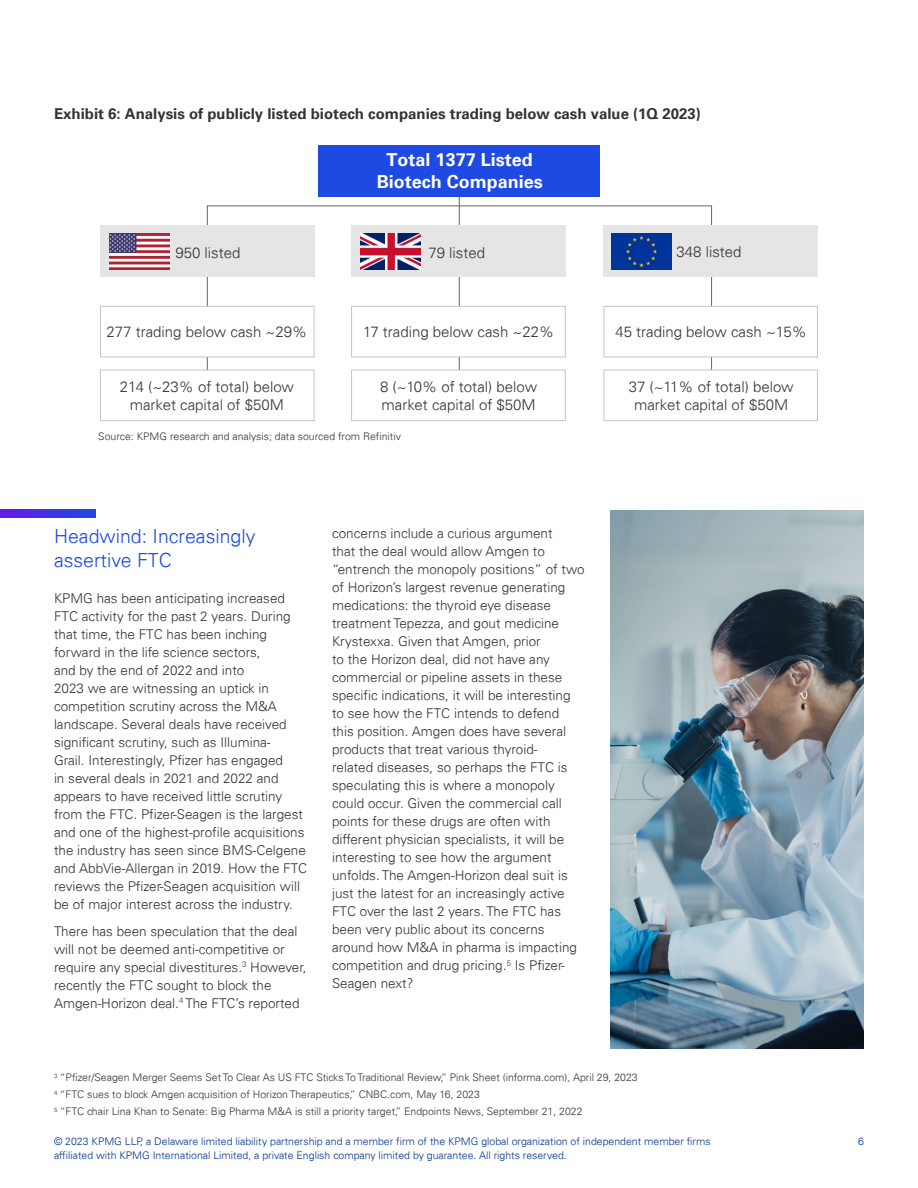
<style>
.page{position:relative;width:918px;height:1188px;background:#fff}
.page>*{position:absolute;margin:0;border:0;box-sizing:border-box;transform-origin:0 0}
.t1{font:300 19.5px/24px "Univers 45";color:#1e49e2}
.t2{font:700 18px/21.6px "Univers";color:#fff;text-align:center}
.t3{font:300 15px/18px "Univers 45";color:#333;text-align:center}
.t4{font:700 15px "Univers";color:#333}
.t5{font:300 13.5px/18px "Univers 45";color:#333}
.t6{font:300 10.5px/17.1px "Univers 45";color:#333}
.t7{font:300 10.5px "Univers 45";color:#00338d}
</style>
<div class="page">
<svg style="left:207px;top:205px;width:505px;height:188px"></svg>
<hr style="left:459px;top:194px;width:1px;height:201px;background:#666">
<div style="left:319px;top:145px;width:281px;height:52px;background:#1e49e2"></div>
<div style="left:100px;top:225px;width:214px;height:52px;background:#e5e5e5"></div>
<div style="left:351px;top:225px;width:215px;height:52px;background:#e5e5e5"></div>
<div style="left:604px;top:225px;width:214px;height:52px;background:#e5e5e5"></div>
<svg style="left:100px;top:306px;width:214px;height:51px"></svg>
<svg style="left:351px;top:306px;width:215px;height:51px"></svg>
<svg style="left:604px;top:306px;width:214px;height:51px"></svg>
<svg style="left:100px;top:370px;width:214px;height:51px"></svg>
<svg style="left:351px;top:370px;width:215px;height:51px"></svg>
<svg style="left:604px;top:370px;width:214px;height:51px"></svg>
<svg style="left:0;top:510px;width:96px;height:8px"></svg>
<img style="left:610px;top:510px;width:254px;height:539px">
<img style="left:109px;top:233px;width:60px;height:37px">
<img style="left:361px;top:233px;width:60px;height:37px">
<img style="left:612px;top:233px;width:59px;height:37px">
<p class="t4" style="left:54px;top:105px;width:648px">Exhibit 6: Analysis of publicly listed biotech companies trading below cash value (1Q 2023)</p>
<h2 class="t2" style="left:377px;top:150px;width:168px">Total 1377 Listed<br>Biotech Companies</h2>
<p class="t3" style="left:175px;top:243px;width:67px">950 listed</p>
<p class="t3" style="left:428px;top:243px;width:58px">79 listed</p>
<p class="t3" style="left:677px;top:243px;width:67px">348 listed</p>
<p class="t3" style="left:107px;top:323px;width:202px">277 trading below cash ~29%</p>
<p class="t3" style="left:363px;top:323px;width:193px">17 trading below cash ~22%</p>
<p class="t3" style="left:615px;top:323px;width:193px">45 trading below cash ~15%</p>
<p class="t3" style="left:120px;top:378px;width:176px">214 (~23% of total) below market capital of $50M</p>
<p class="t3" style="left:380px;top:378px;width:159px;text-align:left">8 (~10% of total) below market capital of $50M</p>
<p class="t3" style="left:629px;top:378px;width:166px">37 (~11% of total) below market capital of $50M</p>
<p class="t6" style="left:98px;top:428px;width:304px">Source: KPMG research and analysis; data sourced from Refinitiv</p>
<h1 class="t1" style="left:54px;top:524px;width:203px">Headwind: Increasingly assertive FTC</h1>
<p class="t5" style="left:54px;top:589px;width:255px">KPMG has been anticipating increased FTC activity for the past 2 years. During that time, the FTC has been inching forward in the life science sectors,<br>and by the end of 2022 and into<br>2023 we are witnessing an uptick in competition scrutiny across the M&amp;A landscape. Several deals have received significant scrutiny, such as Illumina-<br>Grail. Interestingly, Pfizer has engaged<br>in several deals in 2021 and 2022 and appears to have received little scrutiny from the FTC. Pfizer-Seagen is the largest and one of the highest-profile acquisitions the industry has seen since BMS-Celgene and AbbVie-Allergan in 2019. How the FTC reviews the Pfizer-Seagen acquisition will be of major interest across the industry.</p>
<p class="t5" style="left:54px;top:922px;width:254px">There has been speculation that the deal will not be deemed anti-competitive or require any special divestitures.<sup>3</sup> However, recently the FTC sought to block the Amgen-Horizon deal.<sup>4</sup> The FTC’s reported</p>
<p class="t5" style="left:332px;top:525px;width:254px">concerns include a curious argument<br>that the deal would allow Amgen to “entrench the monopoly positions” of two of Horizon’s largest revenue generating medications: the thyroid eye disease treatment Tepezza, and gout medicine Krystexxa. Given that Amgen, prior<br>to the Horizon deal, did not have any commercial or pipeline assets in these specific indications, it will be interesting to see how the FTC intends to defend<br>this position. Amgen does have several products that treat various thyroid-<br>related diseases, so perhaps the FTC is speculating this is where a monopoly could occur. Given the commercial call points for these drugs are often with different physician specialists, it will be interesting to see how the argument unfolds. The Amgen-Horizon deal suit is just the latest for an increasingly active FTC over the last 2 years. The FTC has been very public about its concerns around how M&amp;A in pharma is impacting competition and drug pricing.<sup>5</sup> Is Pfizer-Seagen next?</p>
<p class="t6" style="left:54px;top:1069px;width:585px"><sup>3</sup> “Pfizer/Seagen Merger Seems Set To Clear As US FTC Sticks To Traditional Review,” Pink Sheet (informa.com), April 29, 2023<br><sup>4</sup> “FTC sues to block Amgen acquisition of Horizon Therapeutics,” CNBC.com, May 16, 2023<br><sup>5</sup> “FTC chair Lina Khan to Senate: Big Pharma M&amp;A is still a priority target,” Endpoints News, September 21, 2022</p>
<p class="t7" style="left:54px;top:1135px;width:658px">© 2023 KPMG LLP, a Delaware limited liability partnership and a member firm of the KPMG global organization of independent member firms</p>
<p class="t7" style="left:858px;top:1135px;width:7px">6</p>
<p class="t7" style="left:54px;top:1149px;width:514px">affiliated with KPMG International Limited, a private English company limited by guarantee. All rights reserved.</p>
</div>
